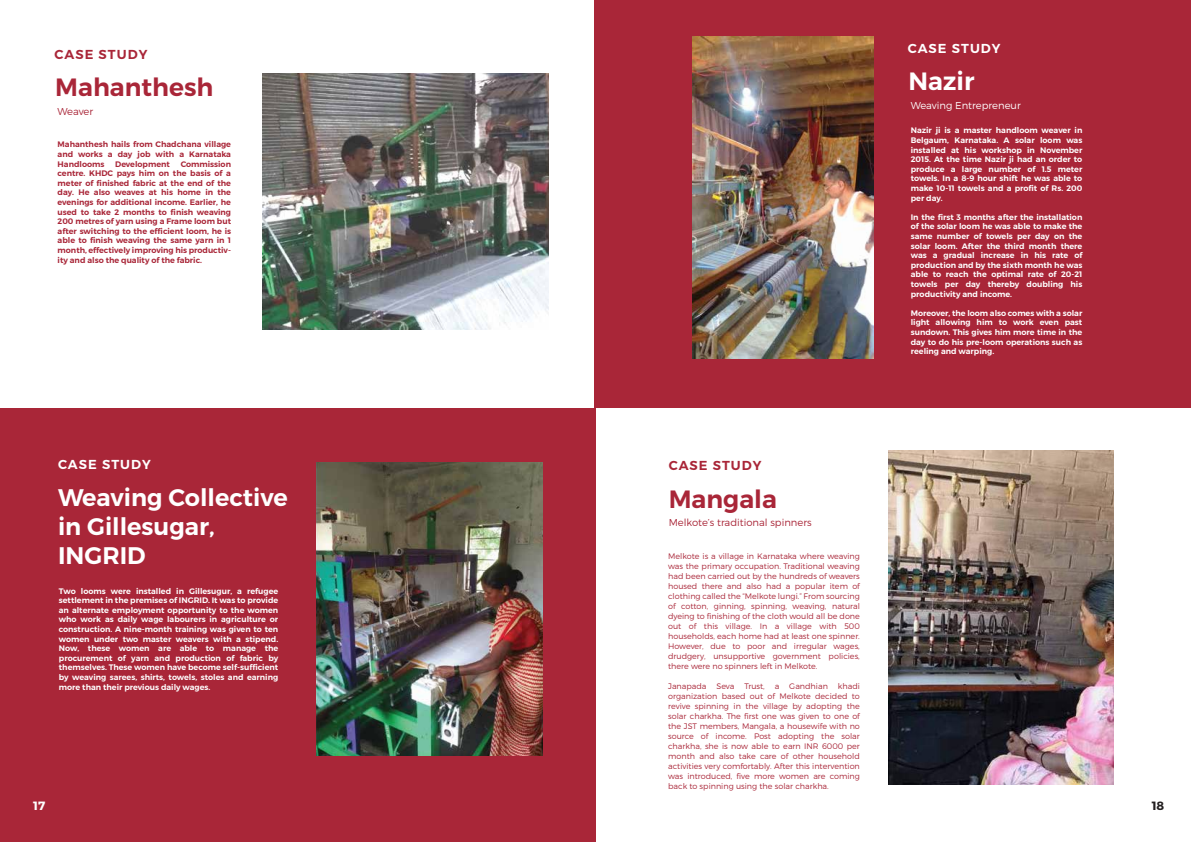
<style>
.page{position:relative;width:1191px;height:842px;background:#fff}
.page>*{position:absolute;margin:0;border:0;box-sizing:border-box;transform-origin:0 0}
.t1{font:600 25px "Montserrat";color:#a92638}
.t2{font:600 25px "Montserrat";color:#fff}
.t3{font:600 24px/28.8px "Montserrat";color:#fff}
.t4{font:600 13px "Montserrat";letter-spacing:.08em;color:#fff}
.t5{font:600 13px "Montserrat";letter-spacing:.08em;color:#a92638}
.t6{font:700 12px "Montserrat";color:#fff}
.t7{font:700 12px "Montserrat";color:#231f20}
.t8{font:300 10px "Montserrat";color:#a92638}
.t9{font:300 10px "Montserrat";color:#fff}
.t10{font:600 8px/9.6px "Montserrat";color:#fff;text-align:justify}
.t11{font:300 8px/10px "Montserrat";color:#a92638;text-align:justify}
.t12{font:600 8px/9.6px "Montserrat";color:#a92638;text-align:justify}
</style>
<div class="page">
<div style="left:595px;top:1px;width:596px;height:407px;background:#a92638"></div>
<div style="left:0;top:409px;width:596px;height:433px;background:#a92638"></div>
<img style="left:692px;top:36px;width:181px;height:322px">
<img style="left:888px;top:451px;width:225px;height:334px">
<img style="left:262px;top:74px;width:286px;height:256px">
<img style="left:317px;top:463px;width:225px;height:292px">
<h3 class="t5" style="left:55px;top:46px;width:94px">CASE STUDY</h3>
<h1 class="t1" style="left:55px;top:72px;width:160px">Mahanthesh</h1>
<p class="t8" style="left:58px;top:105px;width:37px">Weaver</p>
<p class="t12" style="left:58px;top:140px;width:175px">Mahanthesh hails from Chadchana village and works a day job with a Karnataka Handlooms</p>
<p class="t12" style="left:58px;top:159px;width:175px;text-indent:123px">Commission centre. KHDC pays him on the basis of a meter of finished fabric at the end of the day. He also weaves at his home in the evenings for additional income. Earlier, he used to take 2 months to finish weaving 200 metres of yarn using a Frame loom but after switching to the efficient loom, he is able to finish weaving the same yarn in 1 month, effectively improving his productiv&shy;ity and also the quality of the fabric.</p>
<p class="t12" style="left:115px;top:159px;width:56px">Development</p>
<h3 class="t4" style="left:58px;top:456px;width:94px">CASE STUDY</h3>
<h2 class="t3" style="left:58px;top:484px;width:231px">Weaving Collective in Gillesugar,<br>INGRID</h2>
<p class="t10" style="left:59px;top:586px;width:221px">Two looms were installed in Gillesugur, a refugee settlement in the premises of INGRID. It was to provide an alternate employment opportunity to the women who work as daily wage labourers in agriculture or construction. A nine-month training was given to ten women under two master weavers with a stipend.<br>Now, these women are able to manage the procurement of yarn and production of fabric by themselves. These women have become self-sufficient by weaving sarees, shirts, towels, stoles and earning more than their previous daily wages.</p>
<h3 class="t5" style="left:668px;top:458px;width:94px">CASE STUDY</h3>
<h1 class="t1" style="left:668px;top:484px;width:110px">Mangala</h1>
<p class="t8" style="left:668px;top:517px;width:144px">Melkote’s traditional spinners</p>
<p class="t11" style="left:668px;top:551px;width:193px">Melkote is a village in Karnataka where weaving was the primary occupation. Traditional weaving had been carried out by the hundreds of weavers housed there and also had a popular item of clothing called the “Melkote lungi.” From sourcing of cotton, ginning, spinning, weaving, natural dyeing to finishing of the cloth would all be done out of this village. In a village with 500 households, each home had at least one spinner.<br>However, due to poor and irregular wages, drudgery, unsupportive government policies, there were no spinners left in Melkote.</p>
<p class="t11" style="left:668px;top:681px;width:193px">Janapada Seva Trust, a Gandhian khadi organization based out of Melkote decided to revive spinning in the village by adopting the solar charkha. The first one was given to one of the JST members, Mangala, a housewife with no source of income. Post adopting the solar charkha, she is now able to earn INR 6000 per month and also take care of other household activities very comfortably. After this intervention was introduced, five more women are coming back to spinning using the solar charkha.</p>
<h3 class="t4" style="left:907px;top:40px;width:94px">CASE STUDY</h3>
<h1 class="t2" style="left:908px;top:66px;width:68px">Nazir</h1>
<p class="t9" style="left:910px;top:99px;width:111px">Weaving Entrepreneur</p>
<p class="t10" style="left:910px;top:126px;width:173px">Nazir ji is a master handloom weaver in Belgaum, Karnataka. A solar loom was installed at his workshop in November 2015. At the time Nazir ji had an order to produce a large number of 1.5 meter towels. In a 8-9 hour shift he was able to make 10-11 towels and a profit of Rs. 200 per day.</p>
<p class="t10" style="left:910px;top:212px;width:173px">In the first 3 months after the installation of the solar loom he was able to make the same number of towels per day on the solar loom. After the third month there was a gradual increase in his rate of production and by the sixth month he was able to reach the optimal rate of 20-21 towels per day thereby doubling his productivity and income.</p>
<p class="t10" style="left:910px;top:308px;width:173px">Moreover, the loom also comes with a solar light allowing him to work even past sundown. This gives him more time in the day to do his pre-loom operations such as reeling and warping.</p>
<h3 class="t6" style="left:33px;top:798px;width:14px">17</h3>
<h3 class="t7" style="left:1151px;top:798px;width:14px">18</h3>
</div>
